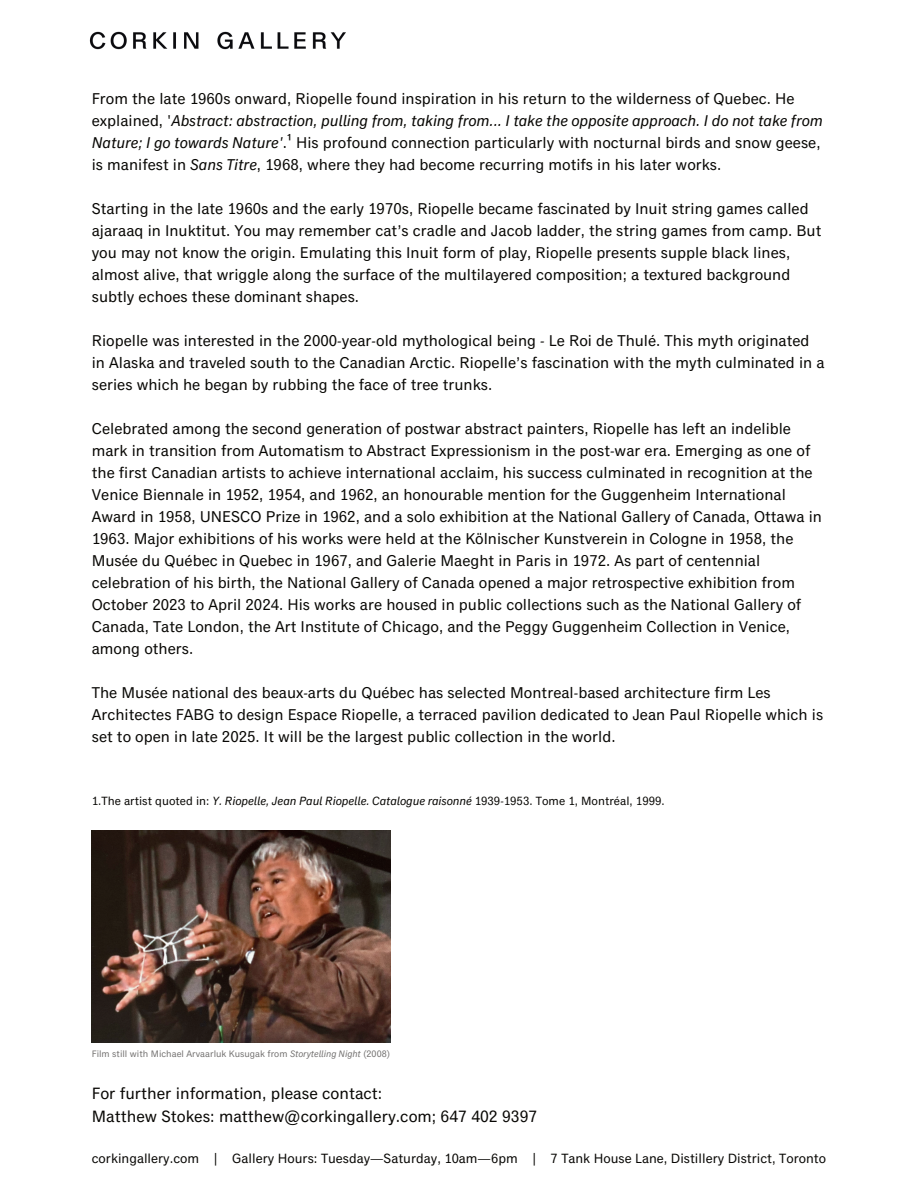
<style>
.page{position:relative;width:918px;height:1188px;background:#fff}
.page>*{position:absolute;margin:0;border:0;box-sizing:border-box;transform-origin:0 0}
.t1{font:16.5px/22.5px "Classic Grotesque Pro";color:#080704}
.t2{font:15.75px/22px "Classic Grotesque Pro";color:#080704}
.t3{font:13.5px "Classic Grotesque Pro";color:#080704}
.t4{font:12px "Classic Grotesque Pro";color:#080704}
.t5{font:9.45px "Classic Grotesque Pro";color:#757372}
.s1{font-style:italic}
</style>
<div class="page">
<img style="left:92px;top:831px;width:299px;height:212px">
<img style="left:89px;top:31px;width:257px;height:19px">
<p class="t2" style="left:92px;top:89px;width:733px">From the late 1960s onward, Riopelle found inspiration in his return to the wilderness of Quebec. He explained, '<span class="s1">Abstract: abstraction, pulling from, taking from... I take the opposite approach. I do not take from Nature; I go towards Nature'</span>.¹ His profound connection particularly with nocturnal birds and snow geese, is manifest in <span class="s1">Sans Titre</span>, 1968, where they had become recurring motifs in his later works.</p>
<p class="t2" style="left:92px;top:199px;width:731px">Starting in the late 1960s and the early 1970s, Riopelle became fascinated by Inuit string games called ajaraaq in Inuktitut. You may remember cat’s cradle and Jacob ladder, the string games from camp. But you may not know the origin. Emulating this Inuit form of play, Riopelle presents supple black lines, almost alive, that wriggle along the surface of the multilayered composition; a textured background subtly echoes these dominant shapes.</p>
<p class="t2" style="left:92px;top:331px;width:734px">Riopelle was interested in the 2000-year-old mythological being - Le Roi de Thulé. This myth originated in Alaska and traveled south to the Canadian Arctic. Riopelle’s fascination with the myth culminated in a series which he began by rubbing the face of tree trunks.</p>
<p class="t2" style="left:92px;top:419px;width:732px">Celebrated among the second generation of postwar abstract painters, Riopelle has left an indelible mark in transition from Automatism to Abstract Expressionism in the post-war era. Emerging as one of the first Canadian artists to achieve international acclaim, his success culminated in recognition at the Venice Biennale in 1952, 1954, and 1962, an honourable mention for the Guggenheim International Award in 1958, UNESCO Prize in 1962, and a solo exhibition at the National Gallery of Canada, Ottawa in 1963. Major exhibitions of his works were held at the Kölnischer Kunstverein in Cologne in 1958, the Musée du Québec in Quebec in 1967, and Galerie Maeght in Paris in 1972. As part of centennial celebration of his birth, the National Gallery of Canada opened a major retrospective exhibition from October 2023 to April 2024. His works are housed in public collections such as the National Gallery of Canada, Tate London, the Art Institute of Chicago, and the Peggy Guggenheim Collection in Venice, among others.</p>
<p class="t2" style="left:92px;top:683px;width:733px">The Musée national des beaux-arts du Québec has selected Montreal-based architecture firm Les<br>Architectes FABG to design Espace Riopelle, a terraced pavilion dedicated to Jean Paul Riopelle which is set to open in late 2025. It will be the largest public collection in the world.</p>
<p class="t4" style="left:92px;top:794px;width:574px">1.The artist quoted in: <span class="s1">Y. Riopelle, Jean Paul Riopelle. Catalogue raisonné</span> 1939-1953. Tome 1, Montréal, 1999.</p>
<p class="t5" style="left:92px;top:1048px;width:300px">Film still with Michael Arvaarluk Kusugak from <span class="s1">Storytelling Night</span> (2008)</p>
<p class="t1" style="left:92px;top:1083px;width:447px">For further information, please contact:<br>Matthew Stokes: matthew@corkingallery.com; 647 402 9397</p>
<p class="t3" style="left:92px;top:1150px;width:109px">corkingallery.com</p>
<p class="t3" style="left:551px;top:1150px;width:277px">7 Tank House Lane, Distillery District, Toronto</p>
<p class="t3" style="left:214px;top:1150px;width:5px">|</p>
<p class="t3" style="left:532px;top:1150px;width:5px">|</p>
<p class="t3" style="left:232px;top:1150px;width:287px">Gallery Hours: Tuesday—Saturday, 10am—6pm</p>
</div>
